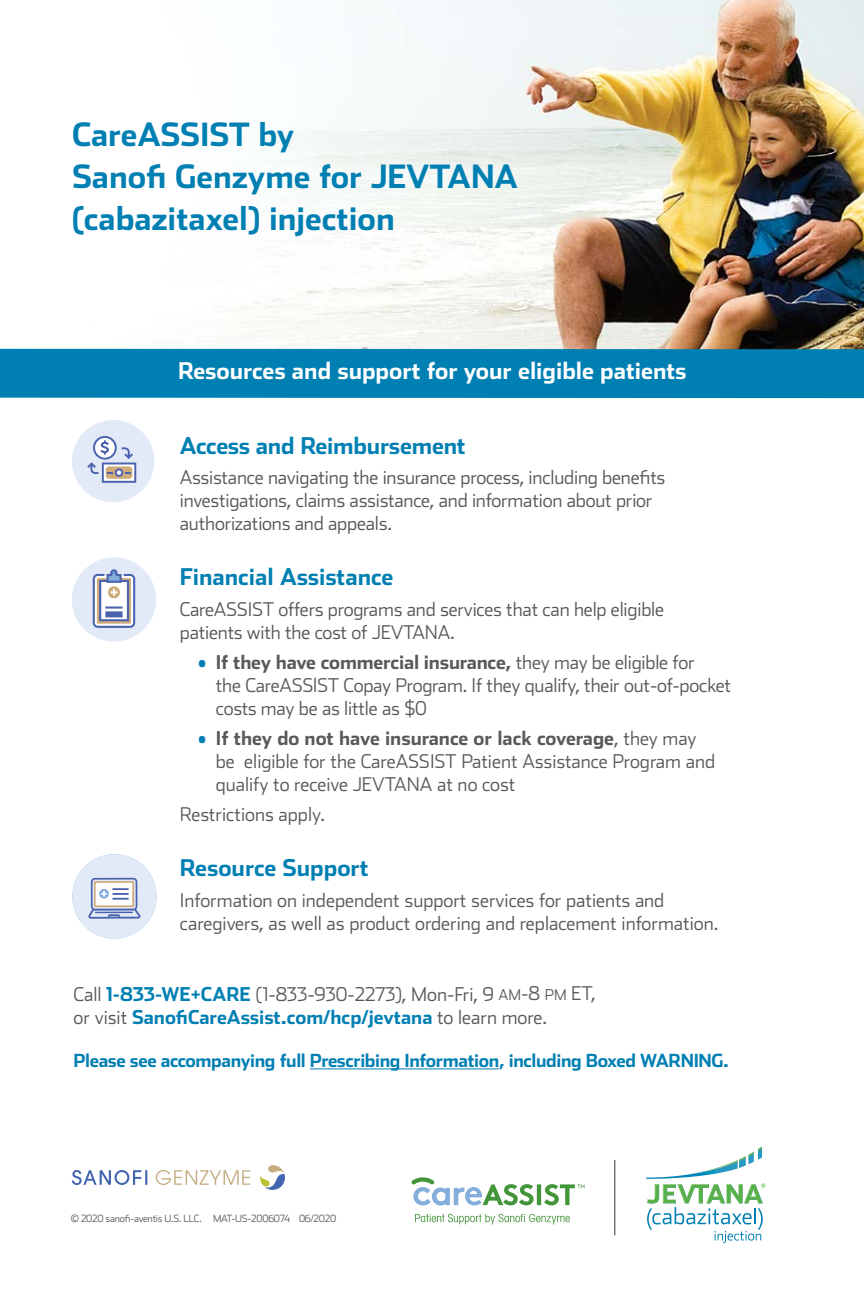
<style>
.page{position:relative;width:864px;height:1296px;background:#fff}
.page>*{position:absolute;margin:0;border:0;box-sizing:border-box;transform-origin:0 0}
.t1{font:700 32px/42px "Stainless";color:#007fb3}
.t2{font:700 23px "Stainless";letter-spacing:-.01em;color:#007fb3}
.t3{font:700 23px "Stainless";color:#fff}
.t4{font:300 19px/23px "Stainless";letter-spacing:-.01em;color:#58595b}
.t5{font:700 18px "Stainless";letter-spacing:-.02em;color:#007fb3}
.t6{font:300 10px "Stainless";letter-spacing:-.02em;color:#58595b}
.s1{color:#007fb3}
.s2{font-weight:700}
.s3{font-weight:700;color:#007fb3}
.s4{font-size:15px}
</style>
<div class="page">
<img style="left:0;top:0;width:864px;height:349px">
<div style="left:72px;top:420px;width:82px;height:82px;background:#e3eaf7;border-radius:50%"></div>
<svg style="left:87px;top:436px;width:49px;height:47px"></svg>
<div style="left:0;top:349px;width:864px;height:49px;background:#007fb3"></div>
<svg style="left:72px;top:1170px;width:75px;height:15px"></svg>
<svg style="left:156px;top:1170px;width:94px;height:15px"></svg>
<svg style="left:260px;top:1165px;width:25px;height:25px"></svg>
<svg style="left:646px;top:1147px;width:120px;height:96px"></svg>
<svg style="left:411px;top:1177px;width:173px;height:48px"></svg>
<hr style="left:614px;top:1160px;width:1px;height:75px;background:#000">
<div style="left:72px;top:854px;width:85px;height:85px;background:#e3eaf7;border-radius:50%"></div>
<svg style="left:88px;top:878px;width:53px;height:41px"></svg>
<div style="left:72px;top:557px;width:84px;height:85px;background:#e3eaf7;border-radius:50%"></div>
<svg style="left:93px;top:569px;width:42px;height:59px;background:#b7bbce"></svg>
<hr style="left:310px;top:1069px;width:189px;height:1px;background:#007fb3">
<h1 class="t1" style="left:72px;top:113px;width:447px">CareASSIST by<br>Sanofi Genzyme for JEVTANA (cabazitaxel) injection</h1>
<p class="t3" style="left:178px;top:357px;width:510px">Resources and support for your eligible patients</p>
<p class="t2" style="left:180px;top:432px;width:287px">Access and Reimbursement</p>
<p class="t4" style="left:180px;top:466px;width:487px">Assistance navigating the insurance process, including benefits investigations, claims assistance, and information about prior authorizations and appeals.</p>
<p class="t2" style="left:180px;top:563px;width:215px">Financial Assistance</p>
<p class="t4" style="left:180px;top:597px;width:486px">CareASSIST offers programs and services that can help eligible patients with the cost of JEVTANA.</p>
<p class="t4" style="left:216px;top:650px;width:517px;text-indent:-18px"><span class="s1">•</span> <span class="s2">If they have commercial insurance,</span> they may be eligible for<br>the CareASSlST Copay Program. If they qualify, their out-of-pocket costs may be as little as $0</p>
<p class="t4" style="left:216px;top:726px;width:501px;text-indent:-18px"><span class="s1">•</span> <span class="s2">If they do not have insurance or lack coverage</span>, they may be eligible for the CareASSIST Patient Assistance Program and qualify to receive JEVTANA at no cost</p>
<p class="t4" style="left:180px;top:803px;width:147px">Restrictions apply.</p>
<p class="t2" style="left:180px;top:854px;width:190px">Resource Support</p>
<p class="t4" style="left:180px;top:888px;width:540px">Information on independent support services for patients and caregivers, as well as product ordering and replacement information.</p>
<p class="t4" style="left:74px;top:981px;width:524px;line-height:24px">Call <span class="s3">1-833-WE+CARE</span> (1-833-930-2273), Mon-Fri, 9 <span class="s4">AM</span>-8 <span class="s4">PM</span> ET, or visit <span class="s3">SanofiCareAssist.com/hcp/jevtana</span> to learn more.</p>
<p class="t5" style="left:74px;top:1049px;width:657px">Please see accompanying full Prescribing Information, including Boxed WARNING.</p>
<p class="t6" style="left:71px;top:1213px;width:267px">© 2020 sanofi-aventis U.S. LLC. MAT-US-2006074 06/2020</p>
</div>
